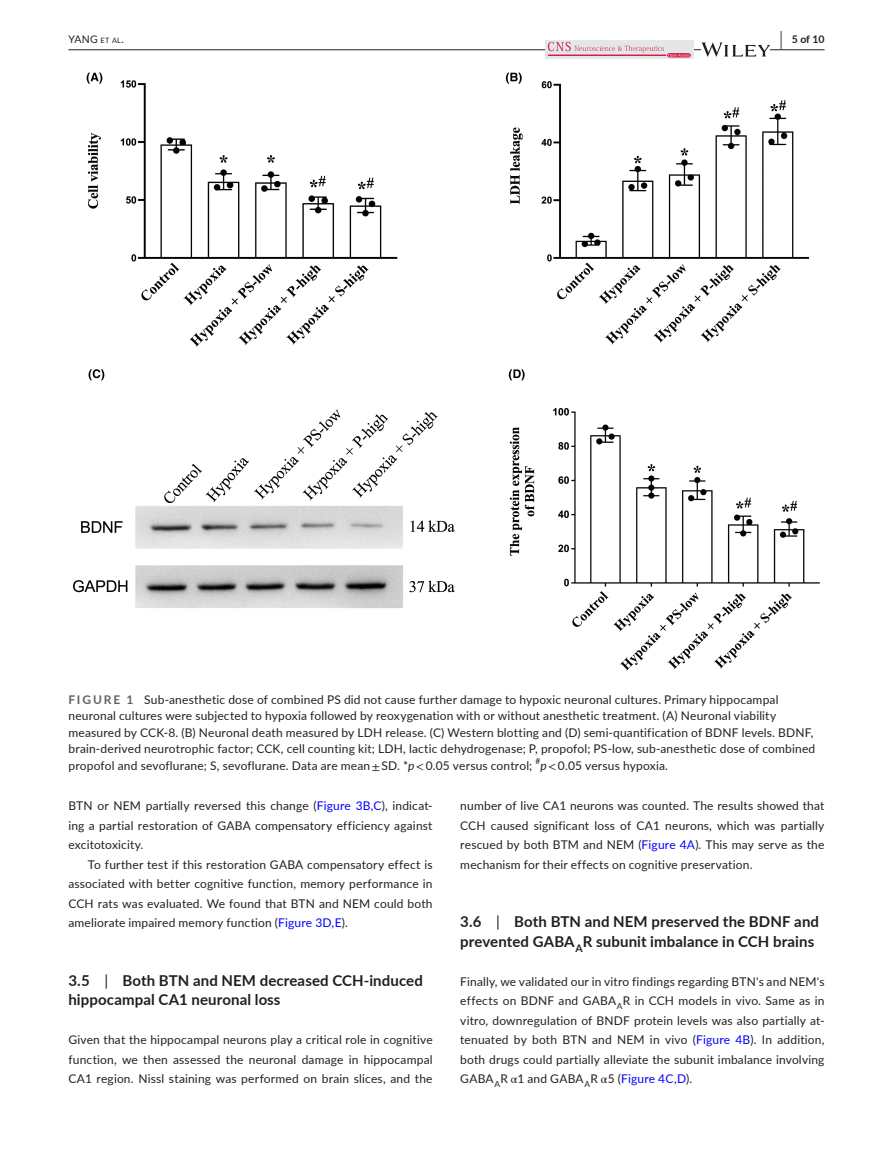
<style>
.page{position:relative;width:893px;height:1174px;background:#fff}
.page>*{position:absolute;margin:0;border:0;box-sizing:border-box;transform-origin:0 0}
.t1{font:700 15px/19.5px "Lato";letter-spacing:.01em;color:#231f20}
.t2{font:12px/19.5px "Lato";letter-spacing:.015em;color:#231f20;text-align:justify}
.t3{font:10.5px "Lato";color:#231f20}
.t4{font:700 10.5px "Lato";color:#231f20}
.t5{font:8.4px "Lato";color:#231f20}
.s1{font-size:7.35px}
.s2{font-size:19.5px}
.s3{font-weight:700;color:#636366}
.s4{font-family:"STIX"}
.s5{font-style:italic}
.s6{color:#00f}
.s7{font-weight:400}
</style>
<div class="page">
<hr style="left:68px;top:49px;width:756px;height:1px;background:#231f20">
<div style="left:545px;top:40px;width:149px;height:19px;background:#e5e6e6"></div>
<svg style="left:548px;top:42px;width:142px;height:15px"></svg>
<svg style="left:701px;top:42px;width:69px;height:15px"></svg>
<img style="left:73px;top:72px;width:747px;height:599px">
<p class="t3" style="left:68px;top:31px;width:57px">YANG <span class="s1">et al</span>.</p>
<p class="t4" style="left:780px;top:31px;width:46px"><span class="s2">|</span> 5 of 10</p>
<p class="t2" style="left:68px;top:690px;width:748px;line-height:16.5px;text-align:left"><span class="s3">FIGURE 1</span> Sub-anesthetic dose of combined PS did not cause further damage to hypoxic neuronal cultures. Primary hippocampal neuronal cultures were subjected to hypoxia followed by reoxygenation with or without anesthetic treatment. (A) Neuronal viability measured by CCK-8. (B) Neuronal death measured by LDH release. (C) Western blotting and (D) semi-quantification of BDNF levels. BDNF, brain-derived neurotrophic factor; CCK, cell counting kit; LDH, lactic dehydrogenase; P, propofol; PS-low, sub-anesthetic dose of combined propofol and sevoflurane; S, sevoflurane. Data are mean <span class="s4">±</span> SD. *<span class="s5">p</span><span class="s4">&lt;</span> 0.05 versus control;</p>
<p class="t5" style="left:535px;top:755px;width:6px">#</p>
<p class="t2" style="left:540px;top:755px;width:129px"><span class="s5">p</span><span class="s4">&lt;</span> 0.05 versus hypoxia.</p>
<p class="t2" style="left:68px;top:795px;width:366px">BTN or NEM partially reversed this change (<span class="s6">Figure 3B,C</span>), indicat&shy;ing a partial restoration of GABA compensatory efficiency against excitotoxicity.</p>
<p class="t2" style="left:68px;top:854px;width:366px;text-indent:19px">To further test if this restoration GABA compensatory effect is associated with better cognitive function, memory performance in CCH rats was evaluated. We found that BTN and NEM could both ameliorate impaired memory function (<span class="s6">Figure 3D,E</span>).</p>
<p class="t1" style="left:68px;top:970px;width:356px">3.5 <span class="s7">|</span> Both BTN and NEM decreased CCH-induced hippocampal CA1 neuronal loss</p>
<p class="t2" style="left:68px;top:1029px;width:366px">Given that the hippocampal neurons play a critical role in cognitive function, we then assessed the neuronal damage in hippocampal CA1 region. Nissl staining was performed on brain slices, and the</p>
<p class="t2" style="left:460px;top:795px;width:366px">number of live CA1 neurons was counted. The results showed that CCH caused significant loss of CA1 neurons, which was partially rescued by both BTM and NEM (<span class="s6">Figure 4A</span>). This may serve as the mechanism for their effects on cognitive preservation.</p>
<p class="t1" style="left:460px;top:911px;width:360px">3.6 <span class="s7">|</span> Both BTN and NEM preserved the BDNF and prevented GABA<sub>A</sub>R subunit imbalance in CCH brains</p>
<p class="t2" style="left:460px;top:971px;width:366px">Finally, we validated our in vitro findings regarding BTN's and NEM's effects on BDNF and GABA<sub>A</sub>R in CCH models in vivo. Same as in vitro, downregulation of BNDF protein levels was also partially at&shy;tenuated by both BTN and NEM in vivo (<span class="s6">Figure 4B</span>). In addition, both drugs could partially alleviate the subunit imbalance involving GABA<sub>A</sub>R <span class="s4">α</span>1 and GABA<sub>A</sub>R <span class="s4">α</span>5 (<span class="s6">Figure 4C,D</span>).</p>
</div>
